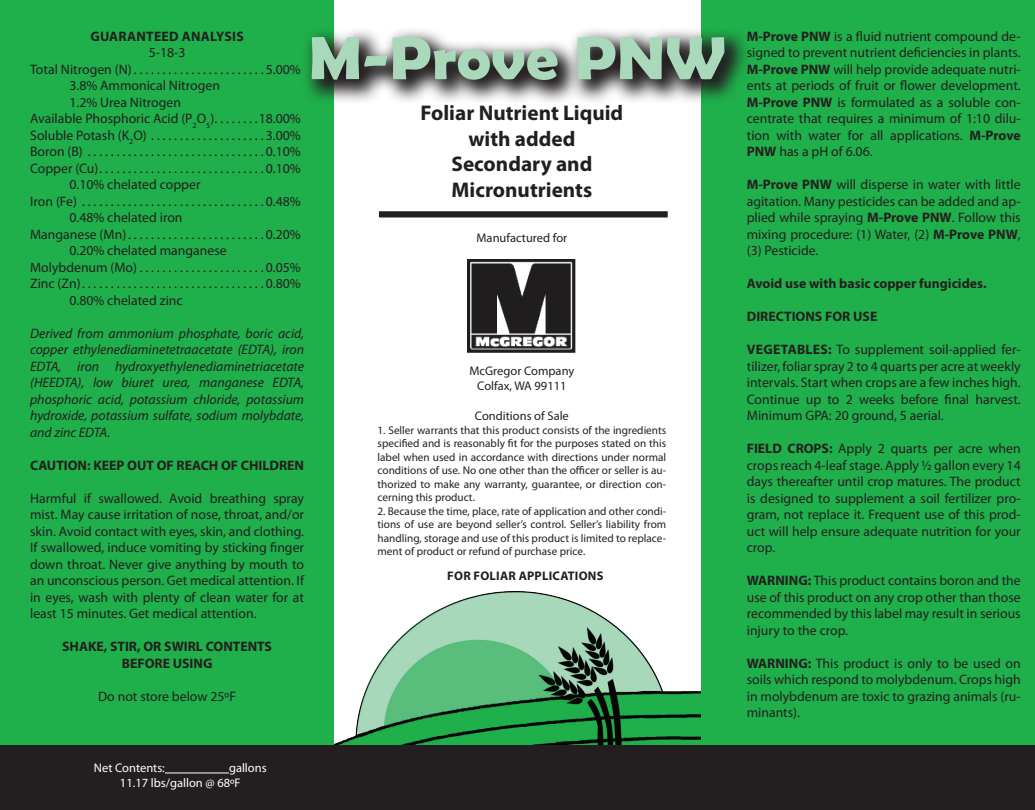
<style>
.page{position:relative;width:1035px;height:810px;background:#fff}
.page>*{position:absolute;margin:0;border:0;box-sizing:border-box;transform-origin:0 0}
.t1{font:700 61.25px "Berlin Sans FB Demi";color:#a9d8bb;scale:1.06 1}
.t2{font:700 21.25px/25.5px "Myriad Pro";color:#231f20;text-align:center}
.t3{font:13.75px/16.5px "Myriad Pro";color:#231f20;text-align:justify}
.t4{font:italic 13.75px/16.5px "Myriad Pro";color:#231f20;text-align:justify}
.t5{font:700 13.75px/16.5px "Myriad Pro";color:#231f20}
.t6{font:700 13.75px "Myriad Pro";letter-spacing:.02em;color:#231f20}
.t7{font:12.5px/15px "Myriad Pro";color:#231f20;text-align:center}
.t8{font:12.5px/15px "Myriad Pro";color:#fff}
.t9{font:700 12.5px "Myriad Pro";letter-spacing:.02em;color:#231f20}
.t10{font:11.25px/13.5px "Myriad Pro";color:#231f20;text-align:justify}
.s1{font-weight:700}
</style>
<div class="page">
<img style="left:334px;top:591px;width:367px;height:155px">
<div style="left:701px;top:0;width:334px;height:756px;background:#1faf4b"></div>
<div style="left:0;top:0;width:334px;height:756px;background:#1faf4b"></div>
<img style="left:468px;top:259px;width:108px;height:94px">
<div style="left:379px;top:211px;width:289px;height:7px;background:#231f20"></div>
<div style="left:0;top:746px;width:1035px;height:64px;background:#231f20"></div>
<hr style="left:165px;top:773px;width:64px;height:1px;background:#fff">
<svg style="left:306px;top:30px;width:440px;height:72px"></svg>
<p class="t6" style="left:90px;top:27px;width:155px">Guaranteed Analysis</p>
<p class="t3" style="left:149px;top:44px;width:38px">5-18-3</p>
<p class="t3" style="left:30px;top:61px;width:272px">Total Nitrogen (N) . . . . . . . . . . . . . . . . . . . . . . 5.00%</p>
<p class="t3" style="left:70px;top:77px;width:152px">3.8% Ammonical Nitrogen</p>
<p class="t3" style="left:70px;top:94px;width:113px">1.2% Urea Nitrogen</p>
<p class="t3" style="left:30px;top:110px;width:272px">Available Phosphoric Acid (P<sub>2</sub>O<sub>5</sub>) . . . . . . . 18.00%</p>
<p class="t3" style="left:30px;top:127px;width:272px">Soluble Potash (K<sub>2</sub>O) . . . . . . . . . . . . . . . . . . . 3.00%</p>
<p class="t3" style="left:30px;top:143px;width:272px">Boron (B) . . . . . . . . . . . . . . . . . . . . . . . . . . . . . . 0.10%</p>
<p class="t3" style="left:30px;top:160px;width:272px">Copper (Cu) . . . . . . . . . . . . . . . . . . . . . . . . . . . . 0.10%</p>
<p class="t3" style="left:70px;top:176px;width:132px">0.10% chelated copper</p>
<p class="t3" style="left:30px;top:193px;width:272px">Iron (Fe) . . . . . . . . . . . . . . . . . . . . . . . . . . . . . . . 0.48%</p>
<p class="t3" style="left:70px;top:209px;width:115px">0.48% chelated iron</p>
<p class="t3" style="left:30px;top:226px;width:272px">Manganese (Mn) . . . . . . . . . . . . . . . . . . . . . . . 0.20%</p>
<p class="t3" style="left:70px;top:242px;width:159px">0.20% chelated manganese</p>
<p class="t3" style="left:30px;top:259px;width:272px">Molybdenum (Mo) . . . . . . . . . . . . . . . . . . . . . 0.05%</p>
<p class="t3" style="left:30px;top:275px;width:272px">Zinc (Zn) . . . . . . . . . . . . . . . . . . . . . . . . . . . . . . . 0.80%</p>
<p class="t3" style="left:69px;top:292px;width:115px">0.80% chelated zinc</p>
<p class="t4" style="left:30px;top:325px;width:275px">Derived from ammonium phosphate, boric acid, copper ethylenediaminetetraacetate (EDTA), iron EDTA, iron hydroxyethylenediaminetriacetate (HEEDTA), low biuret urea, manganese EDTA, phosphoric acid, potassium chloride, potassium hydroxide, potassium sulfate, sodium molybdate, and zinc EDTA.</p>
<p class="t5" style="left:30px;top:456px;width:17px">CAUTI</p>
<p class="t5" style="left:68px;top:456px;width:200px">ON: KEEP OUT OF REACH OF CHILDREN</p>
<p class="t3" style="left:30px;top:490px;width:275px">Harmful if swallowed. Avoid breathing spray mist. May cause irritation of nose, throat, and/or skin. Avoid contact with eyes, skin, and clothing.<br>If swallowed, induce vomiting by sticking finger down throat. Never give anything by mouth to an unconscious person. Get medical attention. If in eyes, wash with plenty of clean water for at least 15 minutes. Get medical attention.</p>
<p class="t5" style="left:62px;top:638px;width:56px">SHAKE, STIR</p>
<h1 class="t1" style="left:309px;top:23px;width:395px">M-Prove PNW</h1>
<h2 class="t2" style="left:421px;top:100px;width:204px">Foliar Nutrient Liquid with added<br>Secondary and<br>Micronutrients</h2>
<p class="t7" style="left:477px;top:230px;width:92px">Manufactured for</p>
<p class="t7" style="left:470px;top:363px;width:106px">McGregor Company<br>Colfax, WA 99111</p>
<p class="t7" style="left:475px;top:408px;width:95px">Conditions of Sale</p>
<p class="t10" style="left:378px;top:423px;width:290px">1. Seller warrants that this product consists of the ingredients specified and is reasonably fit for the purposes stated on this label when used in accordance with directions under normal conditions of use. No one other than the officer or seller is au&shy;thorized to make any warranty, guarantee, or direction con&shy;cerning this product.</p>
<p class="t10" style="left:378px;top:504px;width:290px">2. Because the time, place, rate of application and other condi&shy;tions of use are beyond seller’s control. Seller’s liability from handling, storage and use of this product is limited to replace&shy;ment of product or refund of purchase price.</p>
<p class="t9" style="left:447px;top:567px;width:80px">For Foliar App</p>
<p class="t9" style="left:542px;top:567px;width:63px">lications</p>
<p class="t5" style="left:122px;top:638px;width:111px;text-indent:15px">, OR SWIRL CONTENTS<br>BEFORE USIN</p>
<p class="t5" style="left:203px;top:654px;width:11px">G</p>
<p class="t3" style="left:98px;top:688px;width:140px">Do not store below 25ºF</p>
<p class="t8" style="left:120px;top:760px;width:148px;text-indent:109px">gallons<br>11.17 lbs/gallon @ 68ºF</p>
<p class="t8" style="left:94px;top:760px;width:73px">Net Contents:</p>
<p class="t3" style="left:747px;top:28px;width:275px"><span class="s1">M-Prove PNW</span> is a fluid nutrient compound de&shy;signed to prevent nutrient deficiencies in plants.<br><span class="s1">M-Prove PNW</span> will help provide adequate nutri&shy;ents at periods of fruit or flower development.<br><span class="s1">M-Prove PNW</span> is formulated as a soluble con&shy;centrate that requires a minimum of 1:10 dilu&shy;tion with water for all applications. <span class="s1">M-Prove PNW</span> has a pH of 6.06.</p>
<p class="t3" style="left:747px;top:176px;width:275px"><span class="s1">M-Prove PNW</span> will disperse in water with little agitation. Many pesticides can be added and ap&shy;plied while spraying <span class="s1">M-Prove PNW</span>. Follow this mixing procedure: (1) Water, (2) <span class="s1">M-Prove PNW</span>, (3) Pesticide.</p>
<p class="t5" style="left:747px;top:275px;width:241px">Avoid use with basic copper fungicides.</p>
<p class="t5" style="left:747px;top:308px;width:8px">DIRE</p>
<p class="t5" style="left:776px;top:308px;width:86px">CTIONS FOR USE</p>
<p class="t3" style="left:747px;top:341px;width:275px"><span class="s1">Vegetables:</span> To supplement soil-applied fer&shy;tilizer, foliar spray 2 to 4 quarts per acre at weekly intervals. Start when crops are a few inches high.<br>Continue up to 2 weeks before final harvest.<br>Minimum GPA: 20 ground, 5 aerial.</p>
<p class="t5" style="left:747px;top:440px;width:15px">FIELD</p>
<p class="t3" style="left:747px;top:440px;width:275px;text-indent:41px"><span class="s1">CROPS:</span> Apply 2 quarts per acre when crops reach 4-leaf stage. Apply ½ gallon every 14 days thereafter until crop matures. The product is designed to supplement a soil fertilizer pro&shy;gram, not replace it. Frequent use of this prod&shy;uct will help ensure adequate nutrition for your crop.</p>
<p class="t5" style="left:747px;top:572px;width:21px">WARNIN</p>
<p class="t3" style="left:747px;top:572px;width:275px;text-indent:52px"><span class="s1">G:</span> This product contains boron and the use of this product on any crop other than those recommended by this label may result in serious injury to the crop.</p>
<p class="t5" style="left:747px;top:654px;width:21px">WARNIN</p>
<p class="t3" style="left:747px;top:655px;width:275px;text-indent:52px"><span class="s1">G:</span> This product is only to be used on soils which respond to molybdenum. Crops high in molybdenum are toxic to grazing animals (ru&shy;minants).</p>
</div>
